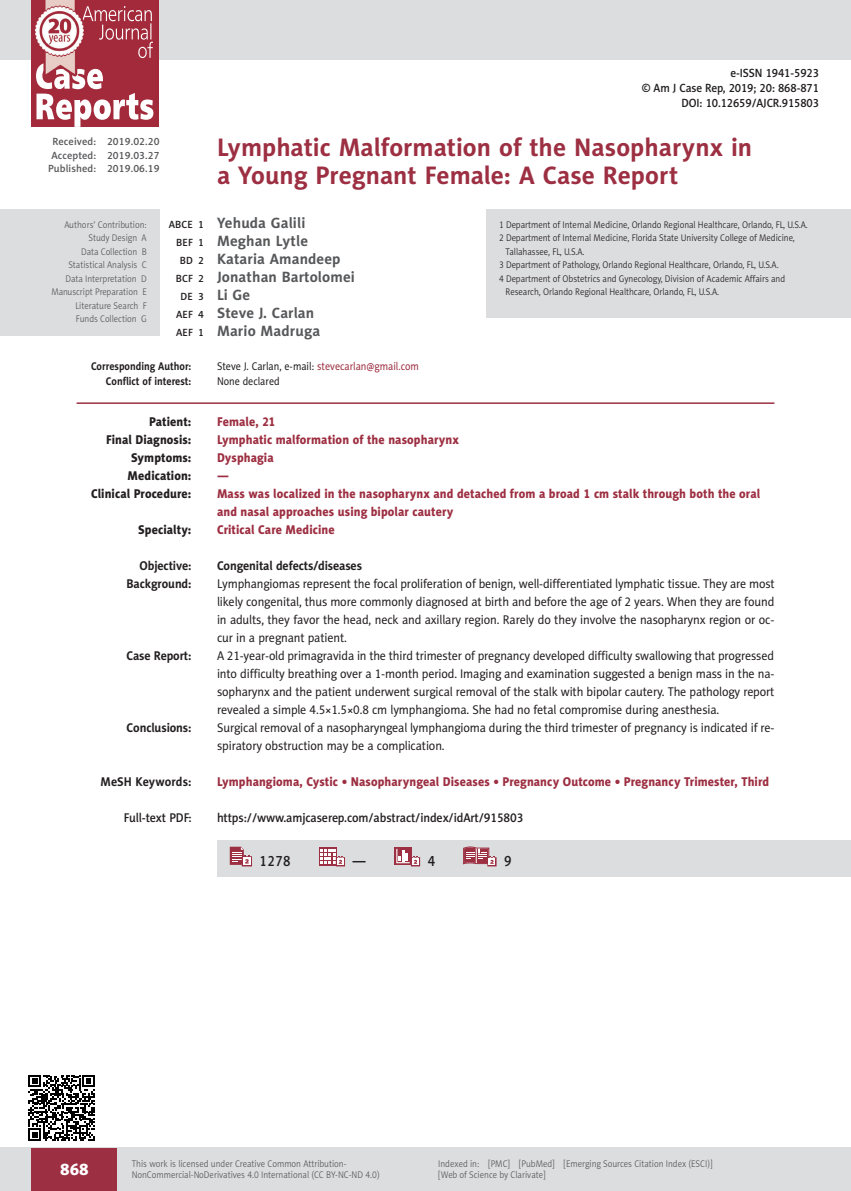
<style>
.page{position:relative;width:851px;height:1191px;background:#fff}
.page>*{position:absolute;margin:0;border:0;box-sizing:border-box;transform-origin:0 0}
.AJCR_Tytul{font:700 25.5px/28.5px "Naomi Sans EFN";color:#9d2f42}
.t1{font:16.5px "Naomi Sans EFN Heavy";color:#fff}
.AJCR_Autorzy{font:700 15px "Naomi Sans EFN";letter-spacing:.01em;color:#57585a}
.AJCR_dane{font:15px "Naomi Sans EFN Medium";color:#231f20;scale:.9 1}
.AJCR_Summary_body{font:12.75px/18px "Naomi Sans EFN";letter-spacing:-.01em;color:#231f20;text-align:justify;scale:.95 1}
.AJCR_keywords{font:12.75px/18px "Naomi Sans EFN Heavy";letter-spacing:.005em;color:#9d2f42;scale:.95 1}
.AJCR_keywords-2{font:12.75px "Naomi Sans EFN Heavy";letter-spacing:.005em;color:#231f20;scale:.95 1}
.AJCR_Summary_body-2{font:700 12.75px "Naomi Sans EFN";letter-spacing:-.01em;color:#231f20;scale:.95 1}
.AJCR_full_text_pdf{font:12.75px "Naomi Sans EFN Medium";letter-spacing:-.01em;color:#231f20;scale:.95 1}
.AJCR_keywords-3{font:700 12.75px "Naomi Sans EFN";letter-spacing:.005em;color:#231f20;scale:.95 1}
.AJCR_full_text_pdf-2{font:12px "Naomi Sans EFN Medium";letter-spacing:-.01em;color:#231f20;scale:.95 1}
.AJCR_Adres{font:11.25px "Naomi Sans EFN";color:#231f20;scale:.9 1}
.AJCR_Adres-2{font:700 11.25px "Naomi Sans EFN";color:#231f20;scale:.9 1}
.t2{font:10.5px "Naomi Sans EFN Medium";letter-spacing:.01em;color:#57585a}
.AJCR_Afiliacja{font:9.75px/13.5px "Naomi Sans EFN Light";color:#231f20;scale:.9 1}
.t3{font:9.75px/11.2px "Naomi Sans EFN Light";color:#57585a;scale:.9 1}
.s1{font-family:"Naomi Sans EFN Medium";font-weight:400;font-size:10.5px;color:#231f20}
.s2{color:#9d2f42}
</style>
<div class="page">
<div style="left:217px;top:840px;width:633px;height:36px;background:#dcdddf"></div>
<svg style="left:230px;top:846px;width:22px;height:20px"></svg>
<div style="left:319px;top:847px;width:17px;height:18px;background:#9d2f42"></div>
<svg style="left:320px;top:848px;width:25px;height:18px"></svg>
<div style="left:394px;top:847px;width:18px;height:18px;background:#9d2f42"></div>
<svg style="left:396px;top:849px;width:24px;height:17px"></svg>
<svg style="left:463px;top:846px;width:33px;height:20px"></svg>
<hr style="left:77px;top:402px;width:697px;height:2px;background:#9d2f42">
<div style="left:0;top:210px;width:159px;height:126px;background:#dcdddf"></div>
<div style="left:486px;top:210px;width:364px;height:108px;background:#dcdddf"></div>
<svg style="left:28px;top:1075px;width:67px;height:66px"></svg>
<hr style="left:850px;top:0;width:1px;height:60px;background:#dcdddf">
<div style="left:0;top:1148px;width:850px;height:43px;background:#dcdddf"></div>
<div style="left:32px;top:1147px;width:85px;height:43px;background:#9d2f42"></div>
<div style="left:0;top:0;width:850px;height:60px;background:#dcdddf"></div>
<img style="left:32px;top:0;width:127px;height:127px">
<img style="left:36px;top:63px;width:117px;height:64px">
<img style="left:82px;top:6px;width:70px;height:34px">
<p class="AJCR_full_text_pdf-2" style="left:730px;top:66px;width:95px">e-ISSN 1941-5923</p>
<p class="AJCR_full_text_pdf-2" style="left:641px;top:81px;width:188px">© Am J Case Rep, 2019; 20: 868-871</p>
<p class="AJCR_full_text_pdf-2" style="left:681px;top:96px;width:146px">DOI: 10.12659/AJCR.915803</p>
<p class="AJCR_Tytul" style="left:217px;top:133px;width:536px">Lymphatic Malformation of the Nasopharynx in a Young Pregnant Female: A Case Report</p>
<p class="AJCR_Autorzy" style="left:169px;top:214px;width:138px"><span class="s1">ABCE 1</span> Yehuda Galili</p>
<p class="AJCR_Autorzy" style="left:176px;top:232px;width:133px"><span class="s1">BEF 1</span> Meghan Lytle</p>
<p class="AJCR_Autorzy" style="left:180px;top:250px;width:162px"><span class="s1">BD 2</span> Kataria Amandeep</p>
<p class="AJCR_Autorzy" style="left:176px;top:268px;width:181px"><span class="s1">BCF 2</span> Jonathan Bartolomei</p>
<p class="AJCR_Autorzy" style="left:180px;top:286px;width:71px"><span class="s1">DE 3</span> Li Ge</p>
<p class="AJCR_Autorzy" style="left:176px;top:304px;width:140px"><span class="s1">AEF 4</span> Steve J. Carlan</p>
<p class="AJCR_Autorzy" style="left:176px;top:322px;width:145px"><span class="s1">AEF 1</span> Mario Madruga</p>
<p class="AJCR_Adres-2" style="left:91px;top:359px;width:113px">Corresponding Author:</p>
<p class="AJCR_Adres" style="left:217px;top:359px;width:226px">Steve J. Carlan, e-mail: <span class="s2">stevecarlan@gmail.com</span></p>
<p class="AJCR_Adres-2" style="left:106px;top:375px;width:97px">Conflict of interest:</p>
<p class="AJCR_Adres" style="left:217px;top:375px;width:71px">None declared</p>
<p class="AJCR_keywords-2" style="left:149px;top:414px;width:46px">Patient:</p>
<p class="AJCR_keywords" style="left:217px;top:412px;width:63px">Female, 21</p>
<p class="AJCR_keywords-2" style="left:106px;top:432px;width:91px">Final Diagnosis:</p>
<p class="AJCR_keywords" style="left:217px;top:430px;width:256px">Lymphatic malformation of the nasopharynx</p>
<p class="AJCR_keywords-2" style="left:131px;top:450px;width:65px">Symptoms:</p>
<p class="AJCR_keywords" style="left:217px;top:448px;width:61px">Dysphagia</p>
<p class="AJCR_keywords-2" style="left:128px;top:468px;width:69px">Medication:</p>
<p class="AJCR_keywords" style="left:217px;top:466px;width:14px">—</p>
<p class="AJCR_keywords-2" style="left:91px;top:486px;width:107px">Clinical Procedure:</p>
<p class="AJCR_keywords" style="left:217px;top:484px;width:573px">Mass was localized in the nasopharynx and detached from a broad 1 cm stalk through both the oral and nasal approaches using bipolar cautery</p>
<p class="AJCR_keywords-2" style="left:138px;top:522px;width:58px">Specialty:</p>
<p class="AJCR_keywords" style="left:217px;top:520px;width:125px">Critical Care Medicine</p>
<p class="AJCR_Summary_body-2" style="left:139px;top:558px;width:56px">Objective:</p>
<p class="AJCR_Summary_body-2" style="left:217px;top:558px;width:154px">Congenital defects/diseases</p>
<p class="AJCR_Summary_body-2" style="left:126px;top:576px;width:70px">Background:</p>
<p class="AJCR_Summary_body" style="left:217px;top:575px;width:588px">Lymphangiomas represent the focal proliferation of benign, well-differentiated lymphatic tissue. They are most likely congenital, thus more commonly diagnosed at birth and before the age of 2 years. When they are found in adults, they favor the head, neck and axillary region. Rarely do they involve the nasopharynx region or oc&shy;cur in a pregnant patient.</p>
<p class="AJCR_Summary_body-2" style="left:126px;top:648px;width:70px">Case Report:</p>
<p class="AJCR_Summary_body" style="left:217px;top:647px;width:588px">A 21-year-old primagravida in the third trimester of pregnancy developed difficulty swallowing that progressed into difficulty breathing over a 1-month period. Imaging and examination suggested a benign mass in the na&shy;sopharynx and the patient underwent surgical removal of the stalk with bipolar cautery. The pathology report revealed a simple 4.5×1.5×0.8 cm lymphangioma. She had no fetal compromise during anesthesia.</p>
<p class="AJCR_Summary_body-2" style="left:127px;top:720px;width:70px">Conclusions:</p>
<p class="AJCR_Summary_body" style="left:217px;top:719px;width:588px">Surgical removal of a nasopharyngeal lymphangioma during the third trimester of pregnancy is indicated if re&shy;spiratory obstruction may be a complication.</p>
<p class="AJCR_keywords-3" style="left:100px;top:774px;width:97px">MeSH Keywords:</p>
<p class="AJCR_keywords" style="left:217px;top:772px;width:582px">Lymphangioma, Cystic • Nasopharyngeal Diseases • Pregnancy Outcome • Pregnancy Trimester, Third</p>
<p class="AJCR_full_text_pdf" style="left:124px;top:810px;width:73px">Full-text PDF:</p>
<p class="AJCR_full_text_pdf" style="left:217px;top:810px;width:324px">https://www.amjcaserep.com/abstract/index/idArt/915803</p>
<p class="t2" style="left:52px;top:136px;width:109px">Received: 2019.02.20</p>
<p class="t2" style="left:51px;top:149px;width:110px">Accepted: 2019.03.27</p>
<p class="t2" style="left:48px;top:163px;width:113px">Published: 2019.06.19</p>
<p class="t3" style="left:64px;top:219px;width:93px">Authors’ Contribution:</p>
<p class="t3" style="left:88px;top:232px;width:66px">Study Design A</p>
<p class="t3" style="left:81px;top:246px;width:74px">Data Collection B</p>
<p class="t3" style="left:68px;top:259px;width:89px">Statistical Analysis C</p>
<p class="t3" style="left:65px;top:273px;width:92px">Data Interpretation D</p>
<p class="t3" style="left:51px;top:286px;width:107px">Manuscript Preparation E</p>
<p class="t3" style="left:75px;top:300px;width:81px">Literature Search F</p>
<p class="t3" style="left:76px;top:313px;width:80px">Funds Collection G</p>
<p class="AJCR_Afiliacja" style="left:499px;top:218px;width:344px">1 Department of Internal Medicine, Orlando Regional Healthcare, Orlando, FL, U.S.A.</p>
<p class="AJCR_Afiliacja" style="left:505px;top:231px;width:323px;text-indent:-6px">2 Department of Internal Medicine, Florida State University College of Medicine,<br>Tallahassee, FL, U.S.A.</p>
<p class="AJCR_Afiliacja" style="left:499px;top:258px;width:312px">3 Department of Pathology, Orlando Regional Healthcare, Orlando, FL, U.S.A.</p>
<p class="AJCR_Afiliacja" style="left:505px;top:272px;width:312px;text-indent:-6px">4 Department of Obstetrics and Gynecology, Division of Academic Affairs and<br>Research, Orlando Regional Healthcare, Orlando, FL, U.S.A.</p>
<p class="AJCR_dane" style="left:259px;top:852px;width:36px">1278</p>
<p class="AJCR_dane" style="left:352px;top:852px;width:16px">—</p>
<p class="AJCR_dane" style="left:427px;top:852px;width:10px">4</p>
<p class="AJCR_dane" style="left:504px;top:852px;width:10px">9</p>
<p class="t1" style="left:60px;top:1159px;width:30px">868</p>
<p class="t3" style="left:438px;top:1158px;width:306px">Indexed in: [PMC] [PubMed] [Emerging Sources Citation Index (ESCI)] [Web of Science by Clarivate]</p>
<p class="t3" style="left:132px;top:1158px;width:277px">This work is licensed under Creative Common Attribution-<br>NonCommercial-NoDerivatives 4.0 International (CC BY-NC-ND 4.0)</p>
</div>
